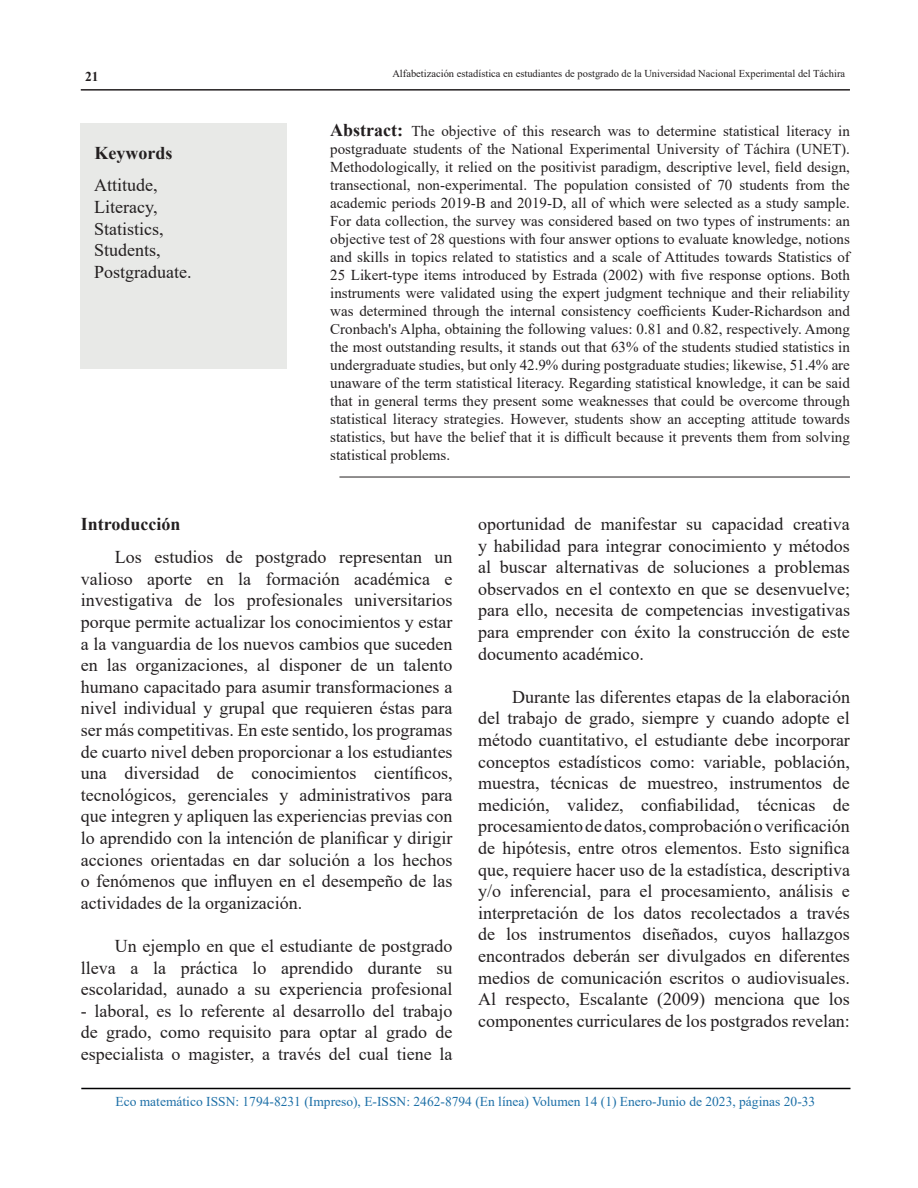
<style>
.page{position:relative;width:918px;height:1188px;background:#fff}
.page>*{position:absolute;margin:0;border:0;box-sizing:border-box;transform-origin:0 0}
.Cuerpo_de_texto{font:18px/21.6px "Times New Roman";color:#231f20;text-align:justify}
.t1{font:700 18px "Times New Roman";color:#231f20}
.Título_1{font:15px/18px "Times New Roman";color:#231f20;text-align:justify}
.t2{font:13.5px "Times New Roman";color:#1c6fa7}
.t3{font:700 13.5px "Times New Roman";color:#231f20}
.t4{font:10.5px "Times New Roman";color:#231f20}
.s1{font-weight:700;font-size:18px}
</style>
<div class="page">
<hr style="left:81px;top:1088px;width:769px;height:1px;background:#000001">
<hr style="left:81px;top:89px;width:769px;height:2px;background:#231f20">
<div style="left:81px;top:123px;width:206px;height:246px;background:#e8e9e7"></div>
<hr style="left:339px;top:477px;width:511px;height:1px;background:#231f20">
<p class="t3" style="left:85px;top:67px;width:15px">21</p>
<p class="t1" style="left:95px;top:140px;width:79px">Keywords</p>
<p class="Cuerpo_de_texto" style="left:94px;top:174px;width:99px;text-align:left">Attitude,<br>Literacy,<br>Statistics,<br>Students,<br>Postgraduate.</p>
<p class="t4" style="left:392px;top:66px;width:454px">Alfabetización estadística en estudiantes de postgrado de la Universidad Nacional Experimental del Táchira</p>
<p class="Título_1" style="left:330px;top:121px;width:521px"><span class="s1">Abstract:</span> The objective of this research was to determine statistical literacy in postgraduate students of the National Experimental University of Táchira (UNET).<br>Methodologically, it relied on the positivist paradigm, descriptive level, field design, transectional, non-experimental. The population consisted of 70 students from the academic periods 2019-B and 2019-D, all of which were selected as a study sample.<br>For data collection, the survey was considered based on two types of instruments: an objective test of 28 questions with four answer options to evaluate knowledge, notions and skills in topics related to statistics and a scale of Attitudes towards Statistics of 25 Likert-type items introduced by Estrada (2002) with five response options. Both instruments were validated using the expert judgment technique and their reliability was determined through the internal consistency coefficients Kuder-Richardson and Cronbach's Alpha, obtaining the following values: 0.81 and 0.82, respectively. Among the most outstanding results, it stands out that 63% of the students studied statistics in undergraduate studies, but only 42.9% during postgraduate studies; likewise, 51.4% are unaware of the term statistical literacy. Regarding statistical knowledge, it can be said that in general terms they present some weaknesses that could be overcome through statistical literacy strategies. However, students show an accepting attitude towards statistics, but have the belief that it is difficult because it prevents them from solving statistical problems.</p>
<p class="t1" style="left:81px;top:511px;width:101px">Introducción</p>
<p class="Cuerpo_de_texto" style="left:81px;top:546px;width:373px;text-indent:34px">Los estudios de postgrado representan un valioso aporte en la formación académica e investigativa de los profesionales universitarios porque permite actualizar los conocimientos y estar a la vanguardia de los nuevos cambios que suceden en las organizaciones, al disponer de un talento humano capacitado para asumir transformaciones a nivel individual y grupal que requieren éstas para ser más competitivas. En este sentido, los programas de cuarto nivel deben proporcionar a los estudiantes una diversidad de conocimientos científicos, tecnológicos, gerenciales y administrativos para que integren y apliquen las experiencias previas con lo aprendido con la intención de planificar y dirigir acciones orientadas en dar solución a los hechos o fenómenos que influyen en el desempeño de las actividades de la organización.</p>
<p class="Cuerpo_de_texto" style="left:81px;top:935px;width:373px;text-indent:34px">Un ejemplo en que el estudiante de postgrado lleva a la práctica lo aprendido durante su escolaridad, aunado a su experiencia profesional</p>
<p class="Cuerpo_de_texto" style="left:81px;top:999px;width:373px">- laboral, es lo referente al desarrollo del trabajo de grado, como requisito para optar al grado de especialista o magister, a través del cual tiene la</p>
<p class="Cuerpo_de_texto" style="left:478px;top:513px;width:373px">oportunidad de manifestar su capacidad creativa y habilidad para integrar conocimiento y métodos al buscar alternativas de soluciones a problemas observados en el contexto en que se desenvuelve; para ello, necesita de competencias investigativas para emprender con éxito la construcción de este documento académico.</p>
<p class="Cuerpo_de_texto" style="left:478px;top:685px;width:373px;text-indent:34px">Durante las diferentes etapas de la elaboración del trabajo de grado, siempre y cuando adopte el método cuantitativo, el estudiante debe incorporar conceptos estadísticos como: variable, población, muestra, técnicas de muestreo, instrumentos de medición, validez, confiabilidad, técnicas de procesamiento de datos, comprobación o verificación de hipótesis, entre otros elementos. Esto significa que, requiere hacer uso de la estadística, descriptiva y/o inferencial, para el procesamiento, análisis e interpretación de los datos recolectados a través de los instrumentos diseñados, cuyos hallazgos encontrados deberán ser divulgados en diferentes medios de comunicación escritos o audiovisuales.<br>Al respecto, Escalante (2009) menciona que los componentes curriculares de los postgrados revelan:</p>
<p class="t2" style="left:115px;top:1092px;width:701px">Eco matemático ISSN: 1794-8231 (Impreso), E-ISSN: 2462-8794 (En línea) Volumen 14 (1) Enero-Junio de 2023, páginas 20-33</p>
</div>
